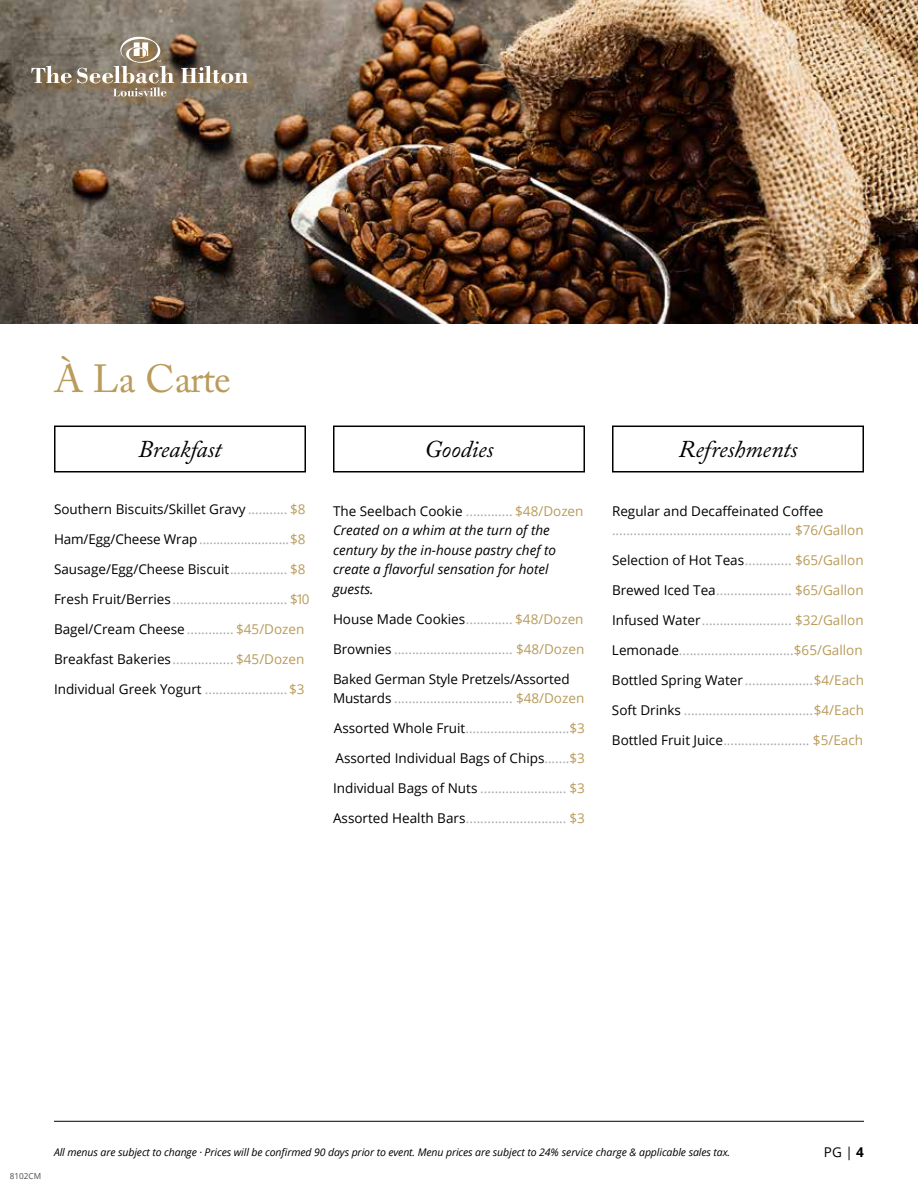
<style>
.page{position:relative;width:918px;height:1188px;background:#fff}
.page>*{position:absolute;margin:0;border:0;box-sizing:border-box;transform-origin:0 0}
.t1{font:39px "Adobe Caslon Pro";letter-spacing:-.02em;color:#b99b5a}
.t2{font:italic 24px "Adobe Caslon Pro";letter-spacing:-.005em;color:#000}
.t3{font:13.5px "Open Sans";color:#a7a9ac}
.t4{font:13.5px/19.5px "Open Sans";color:#000}
.t5{font:13.5px "Open Sans";color:#b99b5a}
.t6{font:italic 13.5px/19.5px "Open Sans";color:#000}
.t7{font:italic 10.5px "Open Sans";letter-spacing:-.01em;color:#000}
.t8{font:8.25px "Open Sans";color:#4d4d4f}
.s1{color:#a7a9ac}
.s2{color:#000}
.s3{font-weight:700}
</style>
<div class="page">
<div style="left:54px;top:426px;width:252px;height:46px;border:2px solid #000"></div>
<div style="left:333px;top:426px;width:252px;height:46px;border:2px solid #000"></div>
<div style="left:612px;top:426px;width:252px;height:46px;border:2px solid #000"></div>
<hr style="left:54px;top:1121px;width:810px;height:1px;background:#000">
<img style="left:0;top:0;width:918px;height:324px">
<div style="left:29px;top:34px;width:231px;height:76px;background:#aa6c10;opacity:.75"></div>
<svg style="left:181px;top:66px;width:67px;height:17px"></svg>
<svg style="left:31px;top:37px;width:143px;height:59px;background:#938777"></svg>
<h1 class="t1" style="left:54px;top:356px;width:178px">À La Carte</h1>
<h2 class="t2" style="left:138px;top:435px;width:85px">Breakfast</h2>
<h2 class="t2" style="left:424px;top:435px;width:71px">Goodies</h2>
<h2 class="t2" style="left:678px;top:435px;width:121px">Refreshments</h2>
<p class="t4" style="left:54px;top:499px;width:197px">Southern Biscuits/Skillet Gravy<span class="s1">............</span></p>
<p class="t5" style="left:290px;top:499px;width:17px">$8</p>
<p class="t3" style="left:54px;top:529px;width:148px"><span class="s2">Ham/Egg/Cheese Wrap</span>...........................</p>
<p class="t5" style="left:290px;top:529px;width:17px">$8</p>
<p class="t4" style="left:54px;top:559px;width:180px">Sausage/Egg/Cheese Biscuit<span class="s1">.................</span></p>
<p class="t5" style="left:290px;top:559px;width:17px">$8</p>
<p class="t3" style="left:54px;top:589px;width:122px"><span class="s2">Fresh Fruit/Berries</span>.................................</p>
<p class="t5" style="left:290px;top:589px;width:21px">$10</p>
<p class="t4" style="left:54px;top:619px;width:136px">Bagel/Cream Cheese<span class="s1">..............</span></p>
<p class="t5" style="left:236px;top:619px;width:70px">$45/Dozen</p>
<p class="t3" style="left:54px;top:649px;width:122px"><span class="s2">Breakfast Bakeries</span>..................</p>
<p class="t5" style="left:236px;top:649px;width:70px">$45/Dozen</p>
<p class="t3" style="left:54px;top:679px;width:153px"><span class="s2">Individual Greek Yogurt</span>........................</p>
<p class="t5" style="left:289px;top:679px;width:17px">$3</p>
<p class="t4" style="left:333px;top:501px;width:135px">The Seelbach Cookie<span class="s1">..............</span></p>
<p class="t5" style="left:515px;top:502px;width:70px">$48/Dozen</p>
<p class="t6" style="left:333px;top:520px;width:225px">Created on a whim at the turn of the century by the in-house pastry chef to create a flavorful sensation for hotel guests.</p>
<p class="t4" style="left:333px;top:609px;width:137px">House Made Cookies<span class="s1">..............</span></p>
<p class="t5" style="left:515px;top:610px;width:70px">$48/Dozen</p>
<p class="t3" style="left:333px;top:640px;width:64px"><span class="s2">Brownies</span>..................................</p>
<p class="t5" style="left:516px;top:640px;width:70px">$48/Dozen</p>
<p class="t4" style="left:333px;top:669px;width:238px">Baked German Style Pretzels/Assorted<br>Mustards<span class="s1">..................................</span></p>
<p class="t5" style="left:516px;top:689px;width:70px">$48/Dozen</p>
<p class="t3" style="left:334px;top:719px;width:137px"><span class="s2">Assorted Whole Fruit</span>.............................</p>
<p class="t5" style="left:570px;top:719px;width:17px">$3</p>
<p class="t4" style="left:336px;top:748px;width:214px">Assorted Individual Bags of Chips<span class="s1">.......</span></p>
<p class="t5" style="left:570px;top:749px;width:17px">$3</p>
<p class="t3" style="left:333px;top:779px;width:149px"><span class="s2">Individual Bags of Nuts</span>.........................</p>
<p class="t5" style="left:570px;top:779px;width:17px">$3</p>
<p class="t3" style="left:333px;top:809px;width:137px"><span class="s2">Assorted Health Bars</span>.............................</p>
<p class="t5" style="left:570px;top:809px;width:17px">$3</p>
<p class="t4" style="left:612px;top:501px;width:213px">Regular and Decaffeinated Coffee</p>
<p class="t3" style="left:612px;top:521px;width:5px">..................................................</p>
<p class="t5" style="left:795px;top:521px;width:70px">$76/Gallon</p>
<p class="t4" style="left:612px;top:550px;width:137px">Selection of Hot Teas<span class="s1">..............</span></p>
<p class="t5" style="left:795px;top:551px;width:70px">$65/Gallon</p>
<p class="t3" style="left:612px;top:581px;width:109px"><span class="s2">Brewed Iced Tea</span>......................</p>
<p class="t5" style="left:795px;top:581px;width:70px">$65/Gallon</p>
<p class="t3" style="left:612px;top:611px;width:94px"><span class="s2">Infused Water</span>..........................</p>
<p class="t5" style="left:795px;top:611px;width:70px">$32/Gallon</p>
<p class="t3" style="left:612px;top:641px;width:72px"><span class="s2">Lemonade</span>................................</p>
<p class="t5" style="left:794px;top:641px;width:70px">$65/Gallon</p>
<p class="t3" style="left:612px;top:671px;width:136px"><span class="s2">Bottled Spring Water</span>....................</p>
<p class="t5" style="left:814px;top:671px;width:52px">$4/Each</p>
<p class="t3" style="left:612px;top:701px;width:74px"><span class="s2">Soft Drinks</span>.....................................</p>
<p class="t5" style="left:814px;top:701px;width:52px">$4/Each</p>
<p class="t3" style="left:612px;top:731px;width:116px"><span class="s2">Bottled Fruit Juice</span>.........................</p>
<p class="t5" style="left:813px;top:731px;width:52px">$5/Each</p>
<p class="t8" style="left:10px;top:1170px;width:33px">8102CM</p>
<p class="t7" style="left:54px;top:1145px;width:678px">All menus are subject to change · Prices will be confirmed 90 days prior to event. Menu prices are subject to 24% service charge &amp; applicable sales tax.</p>
<p class="t4" style="left:824px;top:1142px;width:42px">PG | <span class="s3">4</span></p>
</div>
